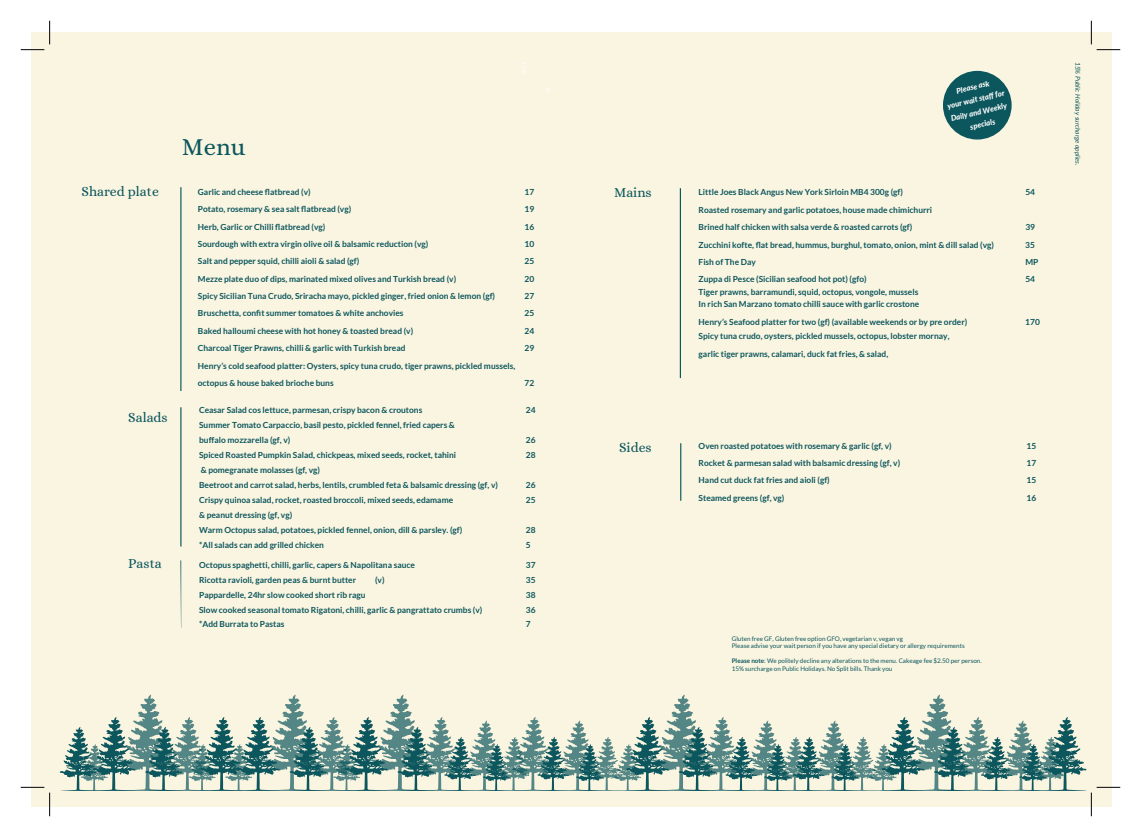
<style>
.page{position:relative;width:1141px;height:837px;background:#fff}
.page>*{position:absolute;margin:0;border:0;box-sizing:border-box;transform-origin:0 0}
.t1{font:24.5px "Alice";color:#0c565d}
.t2{font:13.83px "Alice";color:#0c565d}
.t3{font:700 8.4px/17.3px "Lato";color:#0c565d}
.t4{font:italic 800 7.7px/12.8px "Lato";color:#fff;text-align:center}
.t5{font:italic 6.56px "Lato";letter-spacing:.005em;color:#0c565d}
.t6{font:6.3px/7.5px "Lato";color:#0c565d}
.s1{font-weight:700}
</style>
<div class="page">
<div style="left:31px;top:32px;width:1080px;height:774px;background:#faf5e1"></div>
<svg style="left:180px;top:187px;width:1px;height:204px"></svg>
<hr style="left:180px;top:407px;width:1px;height:139px;background:#0c565d">
<svg style="left:180px;top:560px;width:1px;height:63px"></svg>
<svg style="left:679px;top:188px;width:2px;height:190px"></svg>
<svg style="left:680px;top:443px;width:1px;height:57px"></svg>
<div style="left:942px;top:71px;width:69px;height:68px;background:#0c565d;border-radius:50%"></div>
<svg style="left:21px;top:21px;width:29px;height:29px"></svg>
<svg style="left:21px;top:786px;width:29px;height:29px"></svg>
<svg style="left:1090px;top:21px;width:29px;height:29px"></svg>
<svg style="left:60px;top:694px;width:1059px;height:121px"></svg>
<h2 class="t2" style="left:81px;top:184px;width:79px">Shared plate</h2>
<h2 class="t2" style="left:128px;top:410px;width:41px">Salads</h2>
<h2 class="t2" style="left:128px;top:556px;width:35px">Pasta</h2>
<h1 class="t1" style="left:182px;top:134px;width:65px">Menu</h1>
<p class="t3" style="left:198px;top:183px;width:114px">Garlic and cheese flatbread (v)</p>
<p class="t3" style="left:524px;top:183px;width:11px">17</p>
<p class="t3" style="left:198px;top:200px;width:155px">Potato, rosemary &amp; sea salt flatbread (vg)</p>
<p class="t3" style="left:524px;top:200px;width:11px">19</p>
<p class="t3" style="left:198px;top:218px;width:129px">Herb, Garlic or Chilli flatbread (vg)</p>
<p class="t3" style="left:524px;top:218px;width:11px">16</p>
<p class="t3" style="left:198px;top:235px;width:232px">Sourdough with extra virgin olive oil &amp; balsamic reduction (vg)</p>
<p class="t3" style="left:524px;top:235px;width:11px">10</p>
<p class="t3" style="left:198px;top:252px;width:163px">Salt and pepper squid, chilli aioli &amp; salad (gf)</p>
<p class="t3" style="left:524px;top:252px;width:11px">25</p>
<p class="t3" style="left:198px;top:270px;width:260px">Mezze plate duo of dips, marinated mixed olives and Turkish bread (v)</p>
<p class="t3" style="left:524px;top:270px;width:11px">20</p>
<p class="t3" style="left:198px;top:287px;width:299px">Spicy Sicilian Tuna Crudo, Sriracha mayo, pickled ginger, fried onion &amp; lemon (gf)</p>
<p class="t3" style="left:524px;top:287px;width:11px">27</p>
<p class="t3" style="left:198px;top:304px;width:207px">Bruschetta, confit summer tomatoes &amp; white anchovies</p>
<p class="t3" style="left:524px;top:304px;width:11px">25</p>
<p class="t3" style="left:198px;top:322px;width:217px">Baked halloumi cheese with hot honey &amp; toasted bread (v)</p>
<p class="t3" style="left:524px;top:322px;width:11px">24</p>
<p class="t3" style="left:198px;top:339px;width:209px">Charcoal Tiger Prawns, chilli &amp; garlic with Turkish bread</p>
<p class="t3" style="left:524px;top:339px;width:11px">29</p>
<p class="t3" style="left:198px;top:356px;width:319px">Henry’s cold seafood platter: Oysters, spicy tuna crudo, tiger prawns, pickled mussels, octopus &amp; house baked brioche buns</p>
<p class="t3" style="left:524px;top:374px;width:11px">72</p>
<p class="t3" style="left:199px;top:401px;width:225px">Ceasar Salad cos lettuce, parmesan, crispy bacon &amp; croutons</p>
<p class="t3" style="left:525px;top:401px;width:11px">24</p>
<p class="t3" style="left:199px;top:417px;width:257px;line-height:14.9px">Summer Tomato Carpaccio, basil pesto, pickled fennel, fried capers &amp; buffalo mozzarella (gf, v)</p>
<p class="t3" style="left:526px;top:431px;width:11px">26</p>
<p class="t3" style="left:199px;top:446px;width:258px">Spiced Roasted Pumpkin Salad, chickpeas, mixed seeds, rocket, tahini</p>
<p class="t3" style="left:525px;top:446px;width:11px">28</p>
<p class="t3" style="left:199px;top:462px;width:300px;line-height:14.9px">&amp; pomegranate molasses (gf, vg)<br>Beetroot and carrot salad, herbs, lentils, crumbled feta &amp; balsamic dressing (gf, v)</p>
<p class="t3" style="left:525px;top:476px;width:11px">26</p>
<p class="t3" style="left:199px;top:490px;width:255px">Crispy quinoa salad, rocket, roasted broccoli, mixed seeds, edamame</p>
<p class="t3" style="left:525px;top:490px;width:11px">25</p>
<p class="t3" style="left:199px;top:507px;width:265px;line-height:14.9px">&amp; peanut dressing (gf, vg)<br>Warm Octopus salad, potatoes, pickled fennel, onion, dill &amp; parsley. (gf)</p>
<p class="t3" style="left:525px;top:520px;width:11px">28</p>
<p class="t3" style="left:199px;top:535px;width:126px">*All salads can add grilled chicken</p>
<p class="t3" style="left:526px;top:535px;width:6px">5</p>
<p class="t3" style="left:199px;top:556px;width:217px">Octopus spaghetti, chilli, garlic, capers &amp; Napolitana sauce</p>
<p class="t3" style="left:525px;top:556px;width:11px">37</p>
<p class="t3" style="left:199px;top:570px;width:158px">Ricotta ravioli, garden peas &amp; burnt butter</p>
<p class="t3" style="left:375px;top:570px;width:11px">(v)</p>
<p class="t3" style="left:525px;top:570px;width:11px">35</p>
<p class="t3" style="left:199px;top:585px;width:168px">Pappardelle, 24hr slow cooked short rib ragu</p>
<p class="t3" style="left:525px;top:585px;width:11px">38</p>
<p class="t3" style="left:199px;top:600px;width:285px">Slow cooked seasonal tomato Rigatoni, chilli, garlic &amp; pangrattato crumbs (v)</p>
<p class="t3" style="left:525px;top:600px;width:11px">36</p>
<p class="t3" style="left:199px;top:615px;width:87px">*Add Burrata to Pastas</p>
<p class="t3" style="left:526px;top:615px;width:6px">7</p>
<p class="t4" style="left:942px;top:87px;width:60px;rotate:-13deg">Please ask<br>your wait staff for<br>Daily and Weekly specials</p>
<h2 class="t2" style="left:614px;top:186px;width:39px">Mains</h2>
<p class="t3" style="left:698px;top:183px;width:206px">Little Joes Black Angus New York Sirloin MB4 300g (gf)</p>
<p class="t3" style="left:1025px;top:183px;width:11px">54</p>
<p class="t3" style="left:698px;top:201px;width:235px">Roasted rosemary and garlic potatoes, house made chimichurri<br>Brined half chicken with salsa verde &amp; roasted carrots (gf)</p>
<p class="t3" style="left:1025px;top:218px;width:11px">39</p>
<h2 class="t2" style="left:619px;top:440px;width:34px">Sides</h2>
<p class="t3" style="left:698px;top:235px;width:297px">Zucchini kofte, flat bread, hummus, burghul, tomato, onion, mint &amp; dill salad (vg)</p>
<p class="t3" style="left:1025px;top:235px;width:11px">35</p>
<p class="t3" style="left:698px;top:253px;width:59px">Fish of The Day</p>
<p class="t3" style="left:1025px;top:253px;width:15px">MP</p>
<p class="t3" style="left:698px;top:270px;width:169px">Zuppa di Pesce (Sicilian seafood hot pot) (gfo)</p>
<p class="t3" style="left:1025px;top:270px;width:11px">54</p>
<p class="t3" style="left:698px;top:285px;width:222px;line-height:12.4px">Tiger prawns, barramundi, squid, octopus, vongole, mussels<br>In rich San Marzano tomato chilli sauce with garlic crostone</p>
<p class="t3" style="left:698px;top:312px;width:270px">Henry’s Seafood platter for two (gf) (available weekends or by pre order)</p>
<p class="t3" style="left:1025px;top:312px;width:16px">170</p>
<p class="t3" style="left:698px;top:327px;width:252px">Spicy tuna crudo, oysters, pickled mussels, octopus, lobster mornay, garlic tiger prawns, calamari, duck fat fries, &amp; salad,</p>
<p class="t3" style="left:698px;top:436px;width:195px">Oven roasted potatoes with rosemary &amp; garlic (gf, v)</p>
<p class="t3" style="left:1026px;top:436px;width:11px">15</p>
<p class="t3" style="left:698px;top:454px;width:203px">Rocket &amp; parmesan salad with balsamic dressing (gf, v)</p>
<p class="t3" style="left:1026px;top:454px;width:11px">17</p>
<p class="t3" style="left:698px;top:471px;width:133px">Hand cut duck fat fries and aioli (gf)</p>
<p class="t3" style="left:1026px;top:471px;width:11px">15</p>
<p class="t3" style="left:698px;top:488px;width:87px">Steamed greens (gf, vg)</p>
<p class="t3" style="left:1026px;top:488px;width:11px">16</p>
<p class="t5" style="left:1081px;top:62px;width:105px;rotate:90deg">15% Public Holiday surcharge applies.</p>
<p class="t6" style="left:731px;top:634px;width:234px">Gluten free GF, Gluten free option GFO, vegetarian v, vegan vg<br>Please advise your wait person if you have any special dietary or allergy requirements</p>
<p class="t6" style="left:731px;top:657px;width:251px"><span class="s1">Please note</span>: We politely decline any alterations to the menu. Cakeage fee $2.50 per person.<br>15% surcharge on Public Holidays. No Split bills. Thank you</p>
</div>
